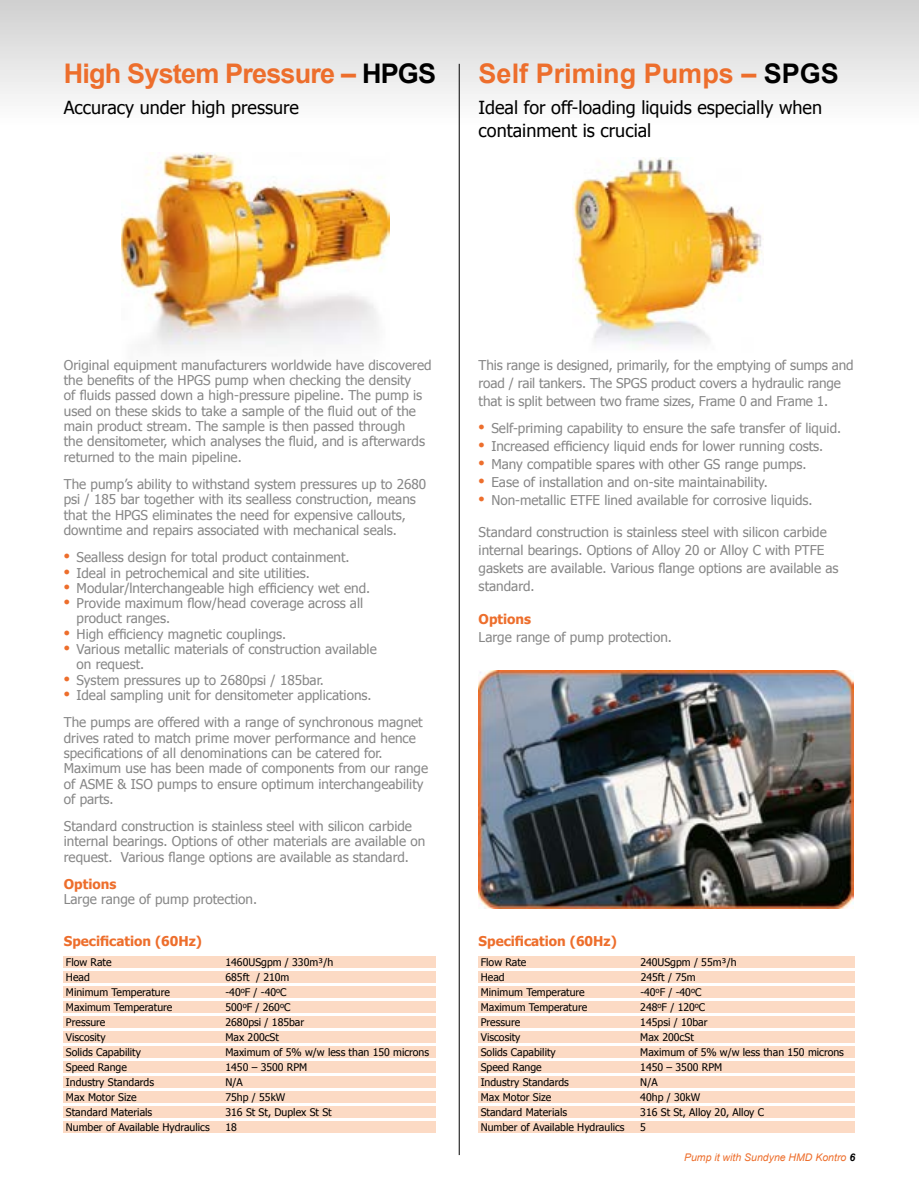
<style>
.page{position:relative;width:919px;height:1187px;background:#fff}
.page>*{position:absolute;margin:0;border:0;box-sizing:border-box;transform-origin:0 0}
.t1{font:700 27px "Arial";letter-spacing:-.03em;color:#ed6e2c}
.t2{font:700 27px "Arial";color:#ed6e2c}
.t3{font:18px/22.8px "Tahoma";color:#000}
.t4{font:13.5px/15.3px "Tahoma";color:#878787}
.t5{font:700 13.5px "Tahoma";color:#ed6e2c}
.t6{font:10.5px "Tahoma";color:#000}
.t7{font:italic 10.5px "Arial";color:#ed6e2c}
.s1{color:#000}
.s2{font-weight:700;color:#000}
</style>
<div class="page">
<div style="left:64px;top:956px;width:372px;height:12px;background:#fcdac4"></div>
<div style="left:64px;top:971px;width:372px;height:12px;background:#fcdac4"></div>
<div style="left:64px;top:986px;width:372px;height:12px;background:#fcdac4"></div>
<div style="left:64px;top:1001px;width:372px;height:12px;background:#fcdac4"></div>
<div style="left:64px;top:1016px;width:372px;height:12px;background:#fcdac4"></div>
<div style="left:64px;top:1031px;width:372px;height:12px;background:#fcdac4"></div>
<div style="left:64px;top:1046px;width:372px;height:12px;background:#fcdac4"></div>
<div style="left:64px;top:1061px;width:372px;height:12px;background:#fcdac4"></div>
<div style="left:64px;top:1076px;width:372px;height:12px;background:#fcdac4"></div>
<div style="left:64px;top:1091px;width:372px;height:12px;background:#fcdac4"></div>
<div style="left:64px;top:1106px;width:372px;height:12px;background:#fcdac4"></div>
<div style="left:64px;top:1121px;width:372px;height:12px;background:#fcdac4"></div>
<div style="left:478px;top:956px;width:377px;height:12px;background:#fcdac4"></div>
<div style="left:478px;top:971px;width:377px;height:12px;background:#fcdac4"></div>
<div style="left:478px;top:986px;width:377px;height:12px;background:#fcdac4"></div>
<div style="left:478px;top:1001px;width:377px;height:12px;background:#fcdac4"></div>
<div style="left:478px;top:1016px;width:377px;height:12px;background:#fcdac4"></div>
<div style="left:478px;top:1031px;width:377px;height:12px;background:#fcdac4"></div>
<div style="left:478px;top:1046px;width:377px;height:12px;background:#fcdac4"></div>
<div style="left:478px;top:1061px;width:377px;height:12px;background:#fcdac4"></div>
<div style="left:478px;top:1076px;width:377px;height:12px;background:#fcdac4"></div>
<div style="left:478px;top:1091px;width:377px;height:12px;background:#fcdac4"></div>
<div style="left:478px;top:1106px;width:377px;height:12px;background:#fcdac4"></div>
<div style="left:478px;top:1121px;width:377px;height:12px;background:#fcdac4"></div>
<hr style="left:459px;top:64px;width:1px;height:1090px;background:#000">
<img style="left:478px;top:670px;width:375px;height:238px">
<img style="left:573px;top:158px;width:190px;height:189px">
<img style="left:121px;top:153px;width:268px;height:197px">
<h1 class="t1" style="left:64px;top:56px;width:374px">High System Pressure – <span class="s1">HPGS</span></h1>
<h2 class="t3" style="left:64px;top:95px;width:237px">Accuracy under high pressure</h2>
<h1 class="t2" style="left:478px;top:56px;width:362px">Self Priming Pumps – <span class="s1">SPGS</span></h1>
<h2 class="t3" style="left:478px;top:95px;width:345px">Ideal for off-loading liquids especially when containment is crucial</h2>
<p class="t4" style="left:64px;top:356px;width:369px">Original equipment manufacturers worldwide have discovered the benefits of the HPGS pump when checking the density<br>of fluids passed down a high-pressure pipeline. The pump is used on these skids to take a sample of the fluid out of the main product stream. The sample is then passed through<br>the densitometer, which analyses the fluid, and is afterwards returned to the main pipeline.</p>
<p class="t4" style="left:64px;top:476px;width:364px">The pump’s ability to withstand system pressures up to 2680 psi / 185 bar together with its sealless construction, means that the HPGS eliminates the need for expensive callouts, downtime and repairs associated with mechanical seals.</p>
<p class="t4" style="left:64px;top:549px;width:287px"><sup>●</sup> Sealless design for total product containment.</p>
<p class="t4" style="left:64px;top:564px;width:248px"><sup>●</sup> Ideal in petrochemical and site utilities.</p>
<p class="t4" style="left:64px;top:579px;width:308px"><sup>●</sup> Modular/lnterchangeable high efficiency wet end.</p>
<p class="t4" style="left:77px;top:595px;width:288px;text-indent:-13px"><sup>●</sup> Provide maximum flow/head coverage across all product ranges.</p>
<p class="t4" style="left:64px;top:625px;width:224px"><sup>●</sup> High efficiency magnetic couplings.</p>
<p class="t4" style="left:77px;top:641px;width:302px;text-indent:-13px"><sup>●</sup> Various metallic materials of construction available on request.</p>
<p class="t4" style="left:64px;top:671px;width:261px"><sup>●</sup> System pressures up to 2680psi / 185bar.</p>
<p class="t4" style="left:64px;top:680px;width:360px;line-height:27.3px"><sup>●</sup> Ideal sampling unit for densitometer applications.<br>The pumps are offered with a range of synchronous magnet</p>
<p class="t4" style="left:64px;top:729px;width:366px">drives rated to match prime mover performance and hence specifications of all denominations can be catered for.<br>Maximum use has been made of components from our range of ASME &amp; ISO pumps to ensure optimum interchangeability of parts.</p>
<p class="t4" style="left:64px;top:818px;width:363px">Standard construction is stainless steel with silicon carbide internal bearings. Options of other materials are available on request. Various flange options are available as standard.</p>
<p class="t5" style="left:64px;top:874px;width:54px">Options</p>
<p class="t4" style="left:64px;top:891px;width:195px">Large range of pump protection.</p>
<p class="t5" style="left:64px;top:931px;width:140px">Specification (60Hz)</p>
<p class="t6" style="left:66px;top:955px;width:47px">Flow Rate</p>
<p class="t6" style="left:225px;top:955px;width:109px">1460USgpm / 330m³/h</p>
<p class="t6" style="left:66px;top:970px;width:25px">Head</p>
<p class="t6" style="left:225px;top:970px;width:65px">685ft / 210m</p>
<p class="t6" style="left:66px;top:985px;width:105px">Minimum Temperature</p>
<p class="t6" style="left:225px;top:985px;width:63px">-40<sup>o</sup>F / -40<sup>o</sup>C</p>
<p class="t6" style="left:66px;top:1000px;width:108px">Maximum Temperature</p>
<p class="t6" style="left:225px;top:1000px;width:66px">500<sup>o</sup>F / 260<sup>o</sup>C</p>
<p class="t6" style="left:66px;top:1015px;width:41px">Pressure</p>
<p class="t6" style="left:225px;top:1015px;width:80px">2680psi / 185bar</p>
<p class="t6" style="left:66px;top:1030px;width:41px">Viscosity</p>
<p class="t6" style="left:225px;top:1030px;width:55px">Max 200cSt</p>
<p class="t6" style="left:66px;top:1045px;width:76px">Solids Capability</p>
<p class="t6" style="left:225px;top:1045px;width:205px">Maximum of 5% w/w less than 150 microns</p>
<p class="t6" style="left:66px;top:1060px;width:62px">Speed Range</p>
<p class="t6" style="left:225px;top:1060px;width:83px">1450 – 3500 RPM</p>
<p class="t6" style="left:66px;top:1075px;width:90px">Industry Standards</p>
<p class="t6" style="left:225px;top:1075px;width:19px">N/A</p>
<p class="t6" style="left:66px;top:1090px;width:72px">Max Motor Size</p>
<p class="t6" style="left:225px;top:1090px;width:61px">75hp / 55kW</p>
<p class="t6" style="left:66px;top:1105px;width:88px">Standard Materials</p>
<p class="t6" style="left:225px;top:1105px;width:108px">316 St St, Duplex St St</p>
<p class="t6" style="left:66px;top:1120px;width:145px">Number of Available Hydraulics</p>
<p class="t6" style="left:225px;top:1120px;width:13px">18</p>
<p class="t4" style="left:478px;top:355px;width:376px;line-height:17.9px">This range is designed, primarily, for the emptying of sumps and road / rail tankers. The SPGS product covers a hydraulic range that is split between two frame sizes, Frame 0 and Frame 1.</p>
<p class="t4" style="left:478px;top:420px;width:364px"><sup>●</sup> Self-priming capability to ensure the safe transfer of liquid.</p>
<p class="t4" style="left:478px;top:438px;width:346px"><sup>●</sup> Increased efficiency liquid ends for lower running costs.</p>
<p class="t4" style="left:478px;top:455px;width:329px"><sup>●</sup> Many compatible spares with other GS range pumps.</p>
<p class="t4" style="left:478px;top:473px;width:290px"><sup>●</sup> Ease of installation and on-site maintainability.</p>
<p class="t4" style="left:478px;top:491px;width:335px"><sup>●</sup> Non-metallic ETFE lined available for corrosive liquids.</p>
<p class="t4" style="left:478px;top:523px;width:361px;line-height:17.9px">Standard construction is stainless steel with silicon carbide internal bearings. Options of Alloy 20 or Alloy C with PTFE gaskets are available. Various flange options are available as standard.</p>
<p class="t5" style="left:478px;top:609px;width:54px">Options</p>
<p class="t4" style="left:478px;top:628px;width:195px">Large range of pump protection.</p>
<p class="t5" style="left:478px;top:931px;width:140px">Specification (60Hz)</p>
<p class="t6" style="left:480px;top:955px;width:47px">Flow Rate</p>
<p class="t6" style="left:640px;top:955px;width:98px">240USgpm / 55m³/h</p>
<p class="t6" style="left:480px;top:970px;width:25px">Head</p>
<p class="t6" style="left:640px;top:970px;width:56px">245ft / 75m</p>
<p class="t6" style="left:480px;top:985px;width:105px">Minimum Temperature</p>
<p class="t6" style="left:640px;top:985px;width:63px">-40<sup>o</sup>F / -40<sup>o</sup>C</p>
<p class="t6" style="left:480px;top:1000px;width:108px">Maximum Temperature</p>
<p class="t6" style="left:640px;top:1000px;width:66px">248<sup>o</sup>F / 120<sup>o</sup>C</p>
<p class="t6" style="left:480px;top:1015px;width:41px">Pressure</p>
<p class="t6" style="left:640px;top:1015px;width:69px">145psi / 10bar</p>
<p class="t6" style="left:480px;top:1030px;width:41px">Viscosity</p>
<p class="t6" style="left:640px;top:1030px;width:55px">Max 200cSt</p>
<p class="t6" style="left:480px;top:1045px;width:76px">Solids Capability</p>
<p class="t6" style="left:640px;top:1045px;width:205px">Maximum of 5% w/w less than 150 microns</p>
<p class="t6" style="left:480px;top:1060px;width:62px">Speed Range</p>
<p class="t6" style="left:640px;top:1060px;width:83px">1450 – 3500 RPM</p>
<p class="t6" style="left:480px;top:1075px;width:90px">Industry Standards</p>
<p class="t6" style="left:640px;top:1075px;width:19px">N/A</p>
<p class="t6" style="left:480px;top:1090px;width:72px">Max Motor Size</p>
<p class="t6" style="left:640px;top:1090px;width:61px">40hp / 30kW</p>
<p class="t6" style="left:480px;top:1105px;width:88px">Standard Materials</p>
<p class="t6" style="left:640px;top:1105px;width:125px">316 St St, Alloy 20, Alloy C</p>
<p class="t6" style="left:480px;top:1120px;width:145px">Number of Available Hydraulics</p>
<p class="t6" style="left:640px;top:1120px;width:7px">5</p>
<p class="t7" style="left:684px;top:1150px;width:172px">Pump it with Sundyne HMD Kontro <span class="s2">6</span></p>
</div>
